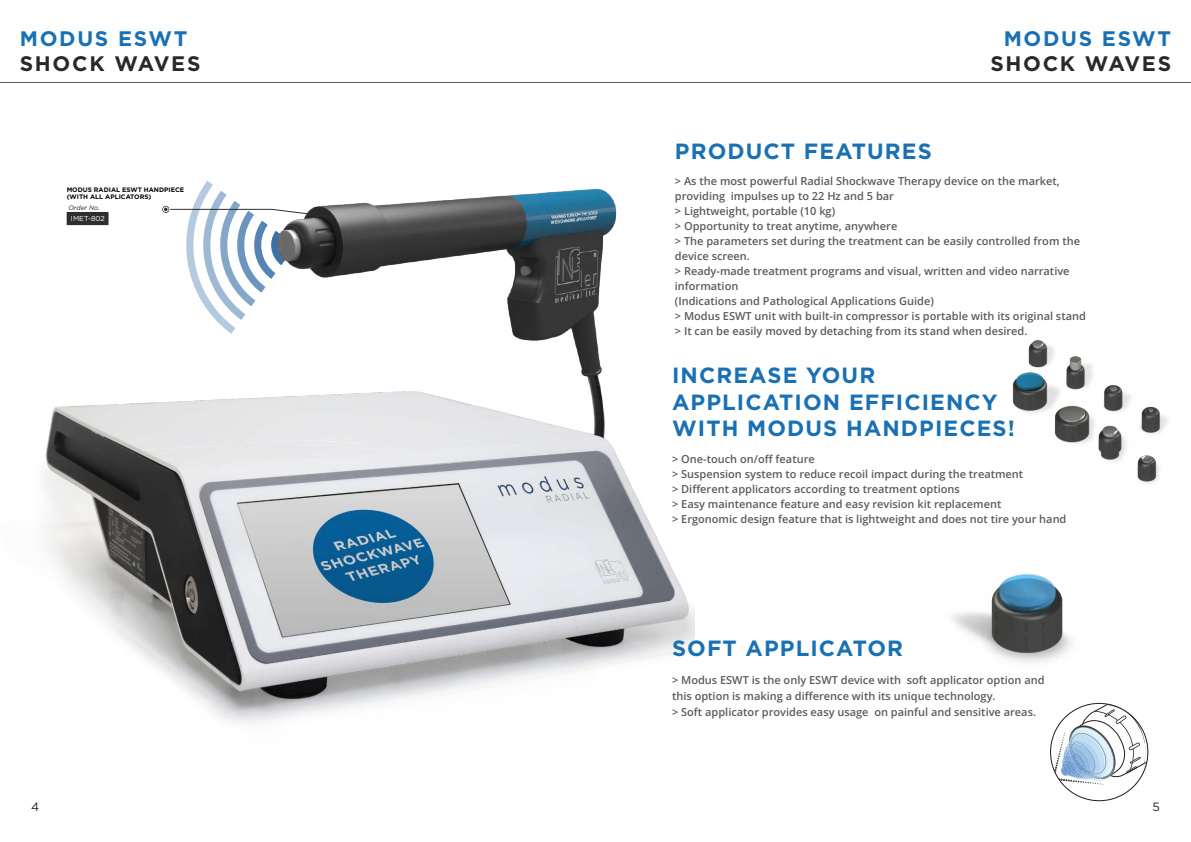
<style>
.page{position:relative;width:1191px;height:842px;background:#fff}
.page>*{position:absolute;margin:0;border:0;box-sizing:border-box;transform-origin:0 0}
.t1{font:700 22px/26.4px "Gotham";letter-spacing:.05em;color:#1971b4}
.t2{font:700 21px "Gotham";letter-spacing:.08em;color:#262a2d}
.t3{font:700 21px "Gotham";letter-spacing:.08em;color:#1971b4}
.t4{font:12px "Gotham";color:#1a1f21}
.t5{font:12px "Gotham";color:#231f20}
.t6{font:600 11px/15px "Open Sans";color:#585b5c}
.t7{font:7.2px "Gotham";color:#fff}
.t8{font:700 6.5px/7.8px "Gotham";color:#040503}
.t9{font:italic 6.4px "Gotham";color:#231f20}
</style>
<div class="page">
<hr style="left:0;top:82px;width:1191px;height:1px;background:#585b5c">
<img style="left:97px;top:188px;width:520px;height:192px">
<div style="left:161px;top:205px;width:9px;height:9px;border:1px solid #fff;border-radius:50%"></div>
<svg style="left:163px;top:181px;width:169px;height:153px"></svg>
<div style="left:67px;top:212px;width:42px;height:13px;background:#2d2e2e"></div>
<img style="left:43px;top:380px;width:651px;height:343px">
<img style="left:1012px;top:340px;width:156px;height:144px">
<img style="left:952px;top:574px;width:147px;height:129px">
<svg style="left:1050px;top:703px;width:98px;height:98px"></svg>
<h2 class="t3" style="left:20px;top:24px;width:169px">MODUS ESWT</h2>
<h2 class="t2" style="left:20px;top:50px;width:182px">SHOCK WAVES</h2>
<h1 class="t1" style="left:675px;top:138px;width:258px">PRODUCT FEATURES</h1>
<h2 class="t3" style="left:1003px;top:24px;width:169px">MODUS ESWT</h2>
<h2 class="t2" style="left:990px;top:50px;width:182px">SHOCK WAVES</h2>
<p class="t8" style="left:67px;top:185px;width:119px">MODUS RADIAL ESWT HANDPIECE (WITH ALL APLICATORS)</p>
<p class="t6" style="left:675px;top:173px;width:412px">&gt; As the most powerful Radial Shockwave Therapy device on the market, providing impulses up to 22 Hz and 5 bar<br>&gt; Lightweight, portable (10 kg)<br>&gt; Opportunity to treat anytime, anywhere<br>&gt; The parameters set during the treatment can be easily controlled from the device screen.<br>&gt; Ready-made treatment programs and visual, written and video narrative information<br>(Indications and Pathological Applications Guide)<br>&gt; Modus ESWT unit with built-in compressor is portable with its original stand &gt; It can be easily moved by detaching from its stand when desired.</p>
<p class="t9" style="left:69px;top:204px;width:33px">Order No.</p>
<p class="t7" style="left:71px;top:214px;width:35px">IMET-802</p>
<h1 class="t1" style="left:672px;top:362px;width:344px">INCREASE YOUR<br>APPLICATION EFFICIENCY<br>WITH MODUS HANDPIECES!</h1>
<p class="t6" style="left:672px;top:451px;width:396px">&gt; One-touch on/off feature<br>&gt; Suspension system to reduce recoil impact during the treatment<br>&gt; Different applicators according to treatment options<br>&gt; Easy maintenance feature and easy revision kit replacement<br>&gt; Ergonomic design feature that is lightweight and does not tire your hand</p>
<h1 class="t1" style="left:672px;top:635px;width:233px">SOFT APPLICATOR</h1>
<p class="t6" style="left:672px;top:672px;width:374px;line-height:16px">&gt; Modus ESWT is the only ESWT device with soft applicator option and this option is making a difference with its unique technology.<br>&gt; Soft applicator provides easy usage on painful and sensitive areas.</p>
<p class="t4" style="left:31px;top:799px;width:10px">4</p>
<p class="t5" style="left:1152px;top:799px;width:9px">5</p>
</div>
